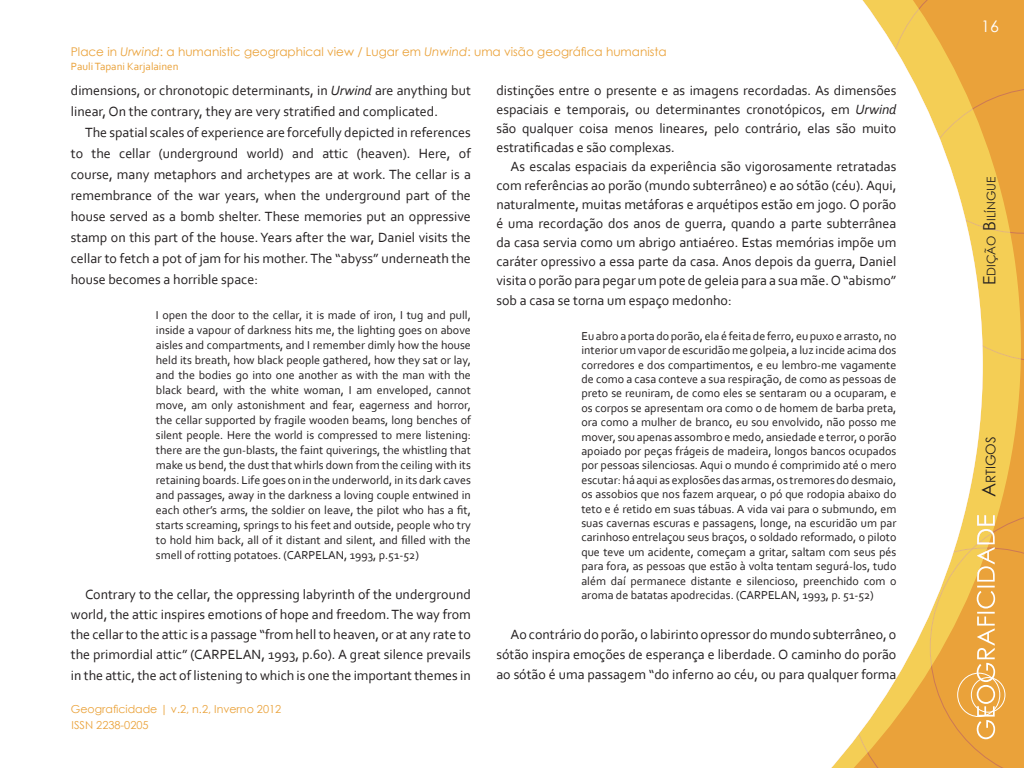
<style>
.page{position:relative;width:1024px;height:768px;background:#fff}
.page>*{position:absolute;margin:0;border:0;box-sizing:border-box;transform-origin:0 0}
.t1{font:16px "Century Gothic";color:#fff}
.corpo{font:14px/21px "Corbel";color:#231f20;text-align:justify}
.t2{font:13.3px "Century Gothic";color:#231f20}
.citacao{font:12px/14.4px "Corbel";color:#231f20;text-align:justify}
.t3{font:12px "Century Gothic";color:#eaa23a}
.t4{font:11.9px "Century Gothic";color:#231f20}
.t5{font:11px "Century Gothic";color:#eaa23a}
.t6{font:11px "Corbel";color:#eaa23a}
.s1{font-style:italic}
.s2{font-size:17px}
.s3{font-size:19px}
</style>
<div class="page">
<svg style="left:1021px;top:87px;width:3px;height:275px"></svg>
<svg style="left:1021px;top:510px;width:3px;height:258px"></svg>
<svg style="left:831px;top:0;width:190px;height:768px"></svg>
<p class="t3" style="left:71px;top:44px;width:597px">Place in <span class="s1">Urwind</span>: a humanistic geographical view / Lugar em <span class="s1">Unwind</span>: uma visão geográfica humanista</p>
<p class="t6" style="left:71px;top:59px;width:109px">Pauli Tapani Karjalainen</p>
<p class="corpo" style="left:71px;top:80px;width:402px">dimensions, or chronotopic determinants, in <span class="s1">Urwind</span> are anything but linear, On the contrary, they are very stratified and complicated.</p>
<p class="corpo" style="left:71px;top:122px;width:402px;text-indent:14px">The spatial scales of experience are forcefully depicted in references to the cellar (underground world) and attic (heaven). Here, of course, many metaphors and archetypes are at work. The cellar is a remembrance of the war years, when the underground part of the house served as a bomb shelter. These memories put an oppressive stamp on this part of the house. Years after the war, Daniel visits the cellar to fetch a pot of jam for his mother. The “abyss” underneath the house becomes a horrible space:</p>
<p class="citacao" style="left:156px;top:307px;width:317px;line-height:15px">I open the door to the cellar, it is made of iron, I tug and pull, inside a vapour of darkness hits me, the lighting goes on above aisles and compartments, and I remember dimly how the house held its breath, how black people gathered, how they sat or lay, and the bodies go into one another as with the man with the black beard, with the white woman, I am enveloped, cannot move, am only astonishment and fear, eagerness and horror, the cellar supported by fragile wooden beams, long benches of silent people. Here the world is compressed to mere listening: there are the gun-blasts, the faint quiverings, the whistling that make us bend, the dust that whirls down from the ceiling with its retaining boards. Life goes on in the underworld, in its dark caves and passages, away in the darkness a loving couple entwined in each other’s arms, the soldier on leave, the pilot who has a fit, starts screaming, springs to his feet and outside, people who try to hold him back, all of it distant and silent, and filled with the smell of rotting potatoes. (CARPELAN, 1993, p.51-52)</p>
<p class="corpo" style="left:71px;top:584px;width:402px;line-height:20.3px;text-indent:14px">Contrary to the cellar, the oppressing labyrinth of the underground world, the attic inspires emotions of hope and freedom. The way from the cellar to the attic is a passage “from hell to heaven, or at any rate to the primordial attic” (CARPELAN, 1993, p.60). A great silence prevails in the attic, the act of listening to which is one the important themes in</p>
<p class="t5" style="left:71px;top:701px;width:212px">Geograficidade | v.2, n.2, Inverno 2012</p>
<p class="t5" style="left:72px;top:717px;width:79px">ISSN 2238-0205</p>
<p class="corpo" style="left:496px;top:81px;width:402px;line-height:19px">distinções entre o presente e as imagens recordadas. As dimensões espaciais e temporais, ou determinantes cronotópicos, em <span class="s1">Urwind </span>são qualquer coisa menos lineares, pelo contrário, elas são muito estratificadas e são complexas.</p>
<p class="corpo" style="left:496px;top:157px;width:402px;line-height:19.1px;text-indent:14px">As escalas espaciais da experiência são vigorosamente retratadas com referências ao porão (mundo subterrâneo) e ao sótão (céu). Aqui, naturalmente, muitas metáforas e arquétipos estão em jogo. O porão é uma recordação dos anos de guerra, quando a parte subterrânea da casa servia como um abrigo antiaéreo. Estas memórias impõe um caráter opressivo a essa parte da casa. Anos depois da guerra, Daniel visita o porão para pegar um pote de geleia para a sua mãe. O “abismo” sob a casa se torna um espaço medonho:</p>
<p class="citacao" style="left:581px;top:328px;width:317px">Eu abro a porta do porão, ela é feita de ferro, eu puxo e arrasto, no interior um vapor de escuridão me golpeia, a luz incide acima dos corredores e dos compartimentos, e eu lembro-me vagamente de como a casa conteve a sua respiração, de como as pessoas de preto se reuniram, de como eles se sentaram ou a ocuparam, e os corpos se apresentam ora como o de homem de barba preta, ora como a mulher de branco, eu sou envolvido, não posso me mover, sou apenas assombro e medo, ansiedade e terror, o porão apoiado por peças frágeis de madeira, longos bancos ocupados por pessoas silenciosas. Aqui o mundo é comprimido até o mero escutar: há aqui as explosões das armas, os tremores do desmaio, os assobios que nos fazem arquear, o pó que rodopia abaixo do teto e é retido em suas tábuas. A vida vai para o submundo, em suas cavernas escuras e passagens, longe, na escuridão um par carinhoso entrelaçou seus braços, o soldado reformado, o piloto que teve um acidente, começam a gritar, saltam com seus pés para fora, as pessoas que estão à volta tentam segurá-los, tudo além daí permanece distante e silencioso, preenchido com o aroma de batatas apodrecidas. (CARPELAN, 1993, p. 51-52)</p>
<p class="corpo" style="left:496px;top:624px;width:402px;line-height:20px;text-indent:14px">Ao contrário do porão, o labirinto opressor do mundo subterrâneo, o sótão inspira emoções de esperança e liberdade. O caminho do porão ao sótão é uma passagem “do inferno ao céu, ou para qualquer forma</p>
<h1 class="t1" style="left:981px;top:15px;width:19px">16</h1>
<p class="t4" style="left:983px;top:285px;width:108px;rotate:-90deg"><span class="s2">E</span>dição <span class="s2">B</span>ilíngue</p>
<p class="t2" style="left:981px;top:497px;width:62px;rotate:-90deg"><span class="s3">A</span>rtigos</p>
</div>
